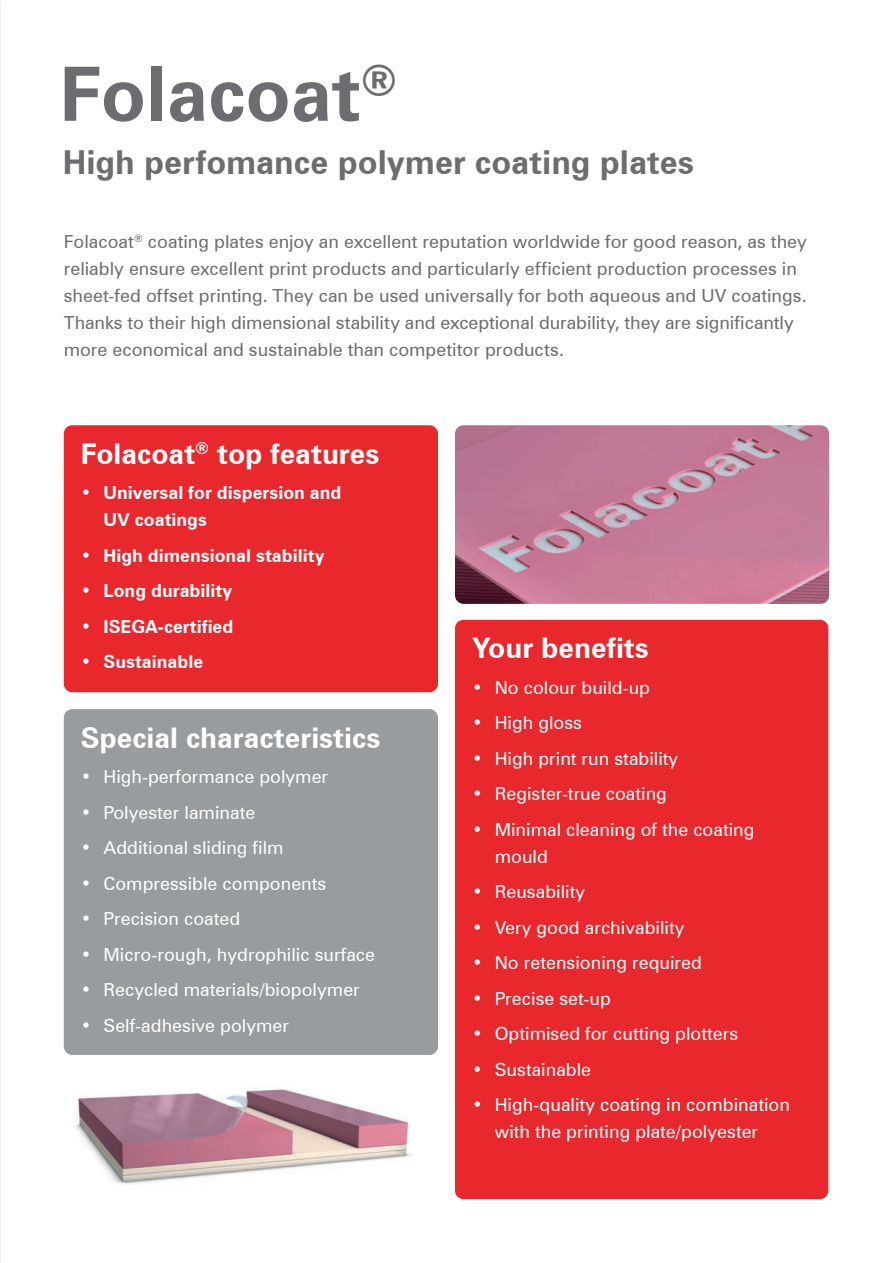
<style>
.page{position:relative;width:893px;height:1263px;background:#fff}
.page>*{position:absolute;margin:0;border:0;box-sizing:border-box;transform-origin:0 0}
.t1{font:700 75px "Zurich BT";color:#6c6d70}
.t2{font:700 33px "Zurich BT";color:#6c6d70}
.t3{font:700 28.5px "Zurich BT";color:#fff}
.t4{font:18px/27px "Zurich BT";color:#fff}
.t5{font:18px/27px "Zurich BT";color:#6c6d70}
.t6{font:700 18px/27px "Zurich BT";color:#fff}
</style>
<div class="page">
<div style="left:64px;top:709px;width:374px;height:346px;background:#999c9e;border-radius:9px"></div>
<div style="left:455px;top:620px;width:373px;height:579px;background:#e9282d;border-radius:9px"></div>
<img style="left:455px;top:425px;width:374px;height:179px">
<div style="left:64px;top:425px;width:374px;height:267px;background:#e9282d;border-radius:9px"></div>
<img style="left:74px;top:1089px;width:337px;height:96px">
<h1 class="t1" style="left:60px;top:49px;width:339px">Folacoat<sup>®</sup></h1>
<h2 class="t2" style="left:63px;top:142px;width:633px">High perfomance polymer coating plates</h2>
<p class="t5" style="left:64px;top:227px;width:745px">Folacoat<sup>®</sup> coating plates enjoy an excellent reputation worldwide for good reason, as they reliably ensure excellent print products and particularly efficient production processes in sheet-fed offset printing. They can be used universally for both aqueous and UV coatings.<br>Thanks to their high dimensional stability and exceptional durability, they are significantly more economical and sustainable than competitor products.</p>
<h3 class="t3" style="left:81px;top:436px;width:300px">Folacoat<sup>®</sup> top features</h3>
<p class="t6" style="left:104px;top:479px;width:239px;text-indent:-23px">• Universal for dispersion and<br>UV coatings</p>
<p class="t6" style="left:81px;top:542px;width:245px">• High dimensional stability</p>
<p class="t6" style="left:81px;top:577px;width:153px">• Long durability</p>
<p class="t6" style="left:81px;top:613px;width:154px">• ISEGA-certified</p>
<p class="t6" style="left:81px;top:648px;width:124px">• Sustainable</p>
<h3 class="t3" style="left:81px;top:720px;width:301px">Special characteristics</h3>
<p class="t4" style="left:81px;top:763px;width:249px">• High-performance polymer</p>
<p class="t4" style="left:81px;top:799px;width:176px">• Polyester laminate</p>
<p class="t4" style="left:81px;top:834px;width:204px">• Additional sliding film</p>
<p class="t4" style="left:81px;top:870px;width:247px">• Compressible components</p>
<p class="t4" style="left:81px;top:905px;width:161px">• Precision coated</p>
<p class="t4" style="left:81px;top:941px;width:296px">• Micro-rough, hydrophilic surface</p>
<p class="t4" style="left:81px;top:976px;width:281px">• Recycled materials/biopolymer</p>
<p class="t4" style="left:81px;top:1012px;width:210px">• Self-adhesive polymer</p>
<h3 class="t3" style="left:472px;top:631px;width:178px">Your benefits</h3>
<p class="t4" style="left:472px;top:674px;width:180px">• No colour build-up</p>
<p class="t4" style="left:472px;top:709px;width:112px">• High gloss</p>
<p class="t4" style="left:472px;top:745px;width:208px">• High print run stability</p>
<p class="t4" style="left:472px;top:780px;width:196px">• Register-true coating</p>
<p class="t4" style="left:495px;top:816px;width:261px;text-indent:-23px">• Minimal cleaning of the coating mould</p>
<p class="t4" style="left:472px;top:878px;width:115px">• Reusability</p>
<p class="t4" style="left:472px;top:914px;width:214px">• Very good archivability</p>
<p class="t4" style="left:472px;top:949px;width:231px">• No retensioning required</p>
<p class="t4" style="left:472px;top:985px;width:140px">• Precise set-up</p>
<p class="t4" style="left:472px;top:1020px;width:268px">• Optimised for cutting plotters</p>
<p class="t4" style="left:472px;top:1056px;width:121px">• Sustainable</p>
<p class="t4" style="left:472px;top:1091px;width:319px;text-align:center">• High-quality coating in combination with the printing plate/polyester</p>
</div>
